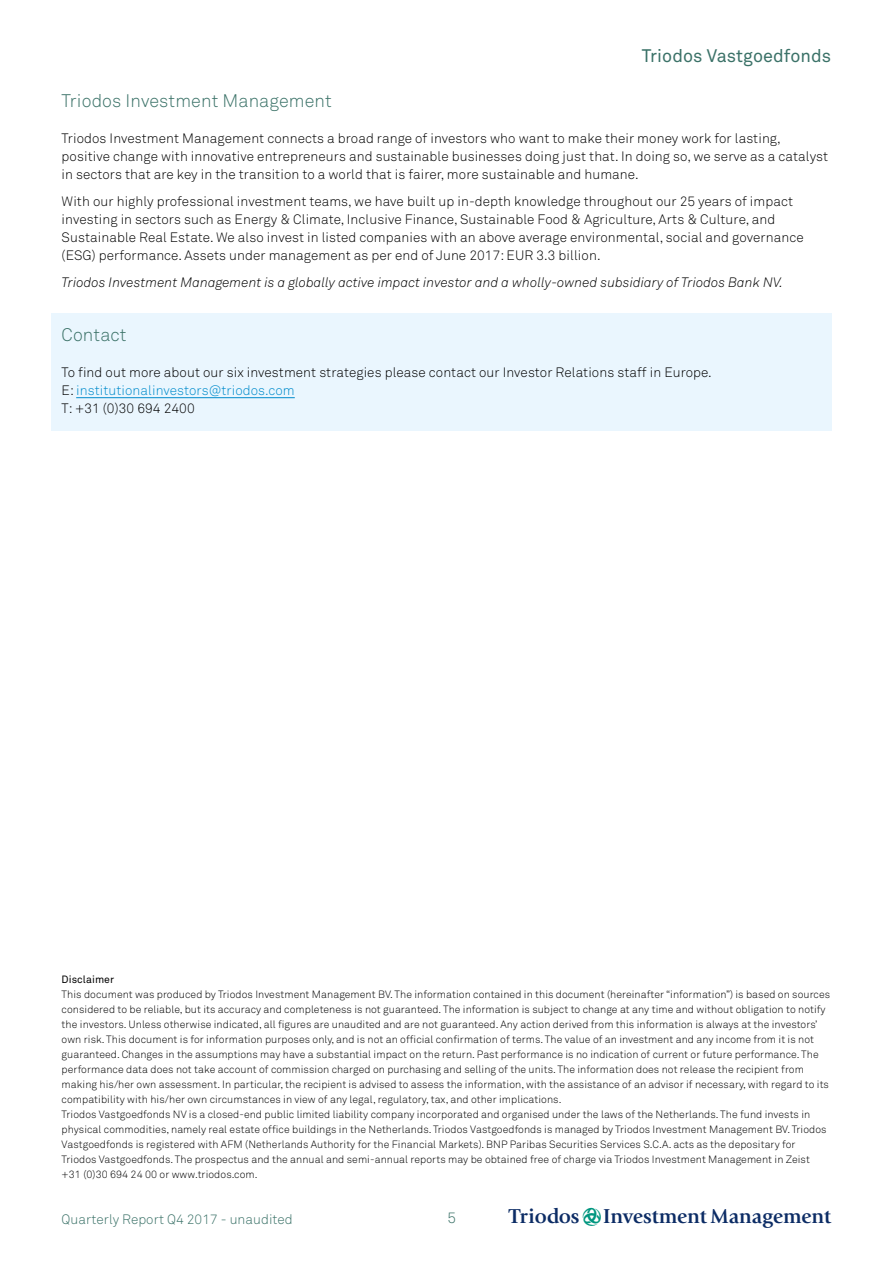
<style>
.page{position:relative;width:893px;height:1263px;background:#fff}
.page>*{position:absolute;margin:0;border:0;box-sizing:border-box;transform-origin:0 0}
.t1{font:21px "Triodos B";color:#0c2c65}
.t2{font:18px "Akkurat Light Pro";letter-spacing:.005em;color:#3b7268}
.t3{font:18px "Akkurat Pro";letter-spacing:.005em;color:#3b7268}
.t4{font:15px "Akkurat Light Pro";color:#3b7268}
.t5{font:13.5px/18px "Akkurat Light Pro";letter-spacing:.005em;color:#000}
.t6{font:italic 13.5px "Akkurat Light Pro";letter-spacing:.005em;color:#000}
.t7{font:13.5px "Akkurat Light Pro";letter-spacing:.005em;color:#3b7268}
.t8{font:10.5px/15px "Akkurat Light Pro";letter-spacing:.005em;color:#000}
.t9{font:10.5px "Akkurat Pro";letter-spacing:.005em;color:#000}
.s1{color:#008bcb}
.s2{font-family:"Triodos"}
.s3{font-family:"Triodos";color:#00967f}
</style>
<div class="page">
<div style="left:51px;top:314px;width:780px;height:117px;background:#eaf6fe"></div>
<hr style="left:76px;top:397px;width:219px;height:1px;background:#008bcb">
<h2 class="t3" style="left:642px;top:45px;width:191px">Triodos Vastgoedfonds</h2>
<h2 class="t2" style="left:62px;top:90px;width:272px">Triodos Investment Management</h2>
<p class="t5" style="left:62px;top:129px;width:768px">Triodos Investment Management connects a broad range of investors who want to make their money work for lasting, positive change with innovative entrepreneurs and sustainable businesses doing just that. In doing so, we serve as a catalyst in sectors that are key in the transition to a world that is fairer, more sustainable and humane.</p>
<p class="t5" style="left:62px;top:192px;width:743px">With our highly professional investment teams, we have built up in-depth knowledge throughout our 25 years of impact investing in sectors such as Energy &amp; Climate, Inclusive Finance, Sustainable Food &amp; Agriculture, Arts &amp; Culture, and Sustainable Real Estate. We also invest in listed companies with an above average environmental, social and governance (ESG) performance. Assets under management as per end of June 2017: EUR 3.3 billion.</p>
<p class="t6" style="left:62px;top:274px;width:723px">Triodos Investment Management is a globally active impact investor and a wholly-owned subsidiary of Triodos Bank NV.</p>
<h2 class="t2" style="left:62px;top:324px;width:66px">Contact</h2>
<p class="t5" style="left:62px;top:363px;width:652px">To find out more about our six investment strategies please contact our Investor Relations staff in Europe.<br>E: <span class="s1">institutionalinvestors@triodos.com<br></span>T: +31 (0)30 694 2400</p>
<p class="t9" style="left:62px;top:973px;width:54px">Disclaimer</p>
<p class="t8" style="left:62px;top:987px;width:770px">This document was produced by Triodos Investment Management BV. The information contained in this document (hereinafter “information”) is based on sources considered to be reliable, but its accuracy and completeness is not guaranteed. The information is subject to change at any time and without obligation to notify the investors. Unless otherwise indicated, all figures are unaudited and are not guaranteed. Any action derived from this information is always at the investors’ own risk. This document is for information purposes only, and is not an official confirmation of terms. The value of an investment and any income from it is not guaranteed. Changes in the assumptions may have a substantial impact on the return. Past performance is no indication of current or future performance. The performance data does not take account of commission charged on purchasing and selling of the units. The information does not release the recipient from making his/her own assessment. In particular, the recipient is advised to assess the information, with the assistance of an advisor if necessary, with regard to its compatibility with his/her own circumstances in view of any legal, regulatory, tax, and other implications.<br>Triodos Vastgoedfonds NV is a closed-end public limited liability company incorporated and organised under the laws of the Netherlands. The fund invests in physical commodities, namely real estate office buildings in the Netherlands. Triodos Vastgoedfonds is managed by Triodos Investment Management BV. Triodos Vastgoedfonds is registered with AFM (Netherlands Authority for the Financial Markets). BNP Paribas Securities Services S.C.A. acts as the depositary for Triodos Vastgoedfonds. The prospectus and the annual and semi-annual reports may be obtained free of charge via Triodos Investment Management in Zeist +31 (0)30 694 24 00 or www.triodos.com.</p>
<p class="t7" style="left:62px;top:1211px;width:233px">Quarterly Report Q4 2017 - unaudited</p>
<h3 class="t4" style="left:447px;top:1209px;width:10px">5</h3>
<h1 class="t1" style="left:509px;top:1207px;width:324px"><span class="s2">T</span><span class="s3">L</span>IM</h1>
</div>
